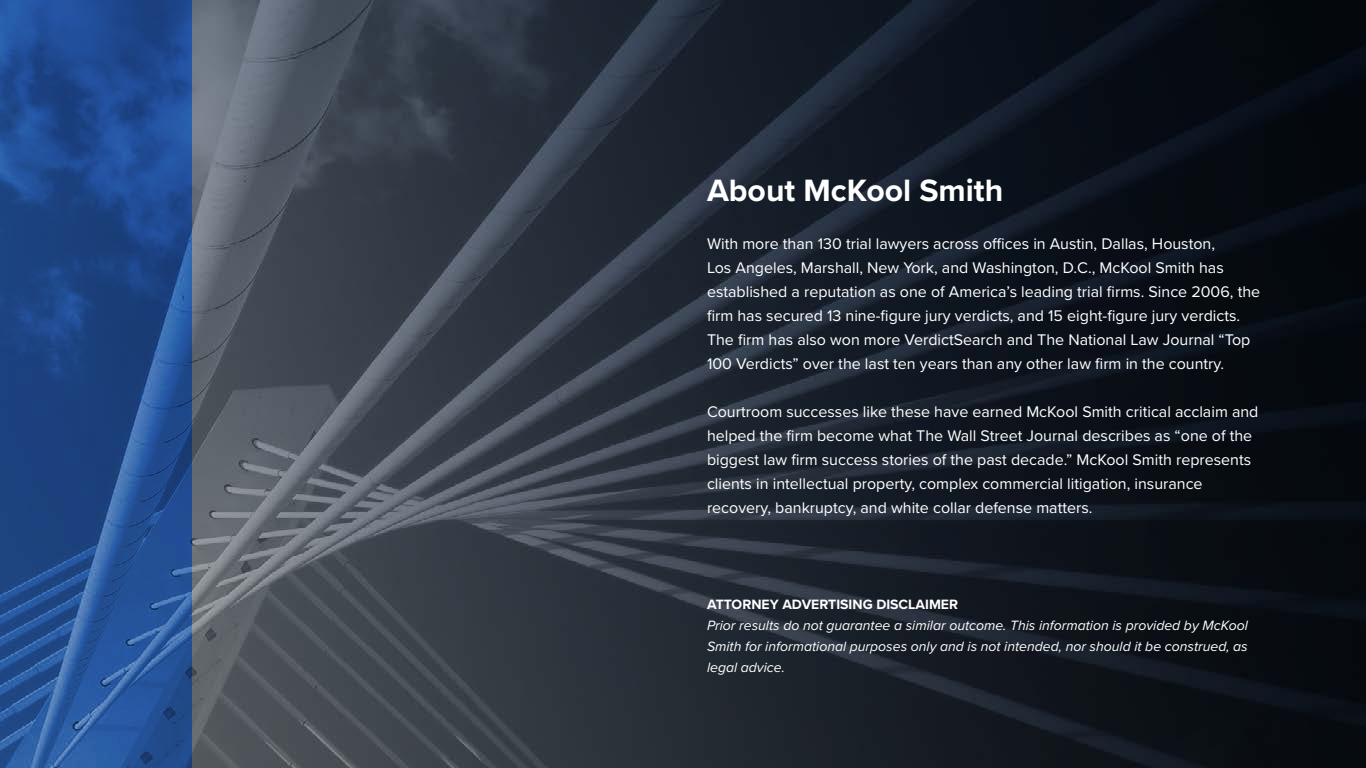
<style>
.page{position:relative;width:1366px;height:768px;background:#fff}
.page>*{position:absolute;margin:0;border:0;box-sizing:border-box;transform-origin:0 0}
.t1{font:700 32px "Proxima Nova";color:#fff}
.t2{font:16px/24px "Proxima Nova";color:#fff}
.t3{font:italic 14px/21px "Proxima Nova";color:#fff;text-align:justify}
.t4{font:700 14px "Proxima Nova";color:#fff}
</style>
<div class="page">
<img style="left:192px;top:0;width:1174px;height:768px">
<svg style="left:0;top:0;width:192px;height:768px;background:#224c8f"></svg>
<h1 class="t1" style="left:707px;top:167px;width:298px">About McKool Smith</h1>
<p class="t2" style="left:707px;top:231px;width:555px">With more than 130 trial lawyers across offices in Austin, Dallas, Houston,<br>Los Angeles, Marshall, New York, and Washington, D.C., McKool Smith has established a reputation as one of America’s leading trial firms. Since 2006, the firm has secured 13 nine-figure jury verdicts, and 15 eight-figure jury verdicts.<br>The firm has also won more VerdictSearch and The National Law Journal “Top 100 Verdicts” over the last ten years than any other law firm in the country.</p>
<p class="t2" style="left:707px;top:399px;width:553px">Courtroom successes like these have earned McKool Smith critical acclaim and helped the firm become what The Wall Street Journal describes as “one of the biggest law firm success stories of the past decade.” McKool Smith represents clients in intellectual property, complex commercial litigation, insurance recovery, bankruptcy, and white collar defense matters.</p>
<p class="t4" style="left:707px;top:594px;width:253px">ATTORNEY ADVERTISING DISCLAIMER</p>
<p class="t3" style="left:707px;top:614px;width:542px">Prior results do not guarantee a similar outcome. This information is provided by McKool Smith for informational purposes only and is not intended, nor should it be construed, as legal advice.</p>
</div>
